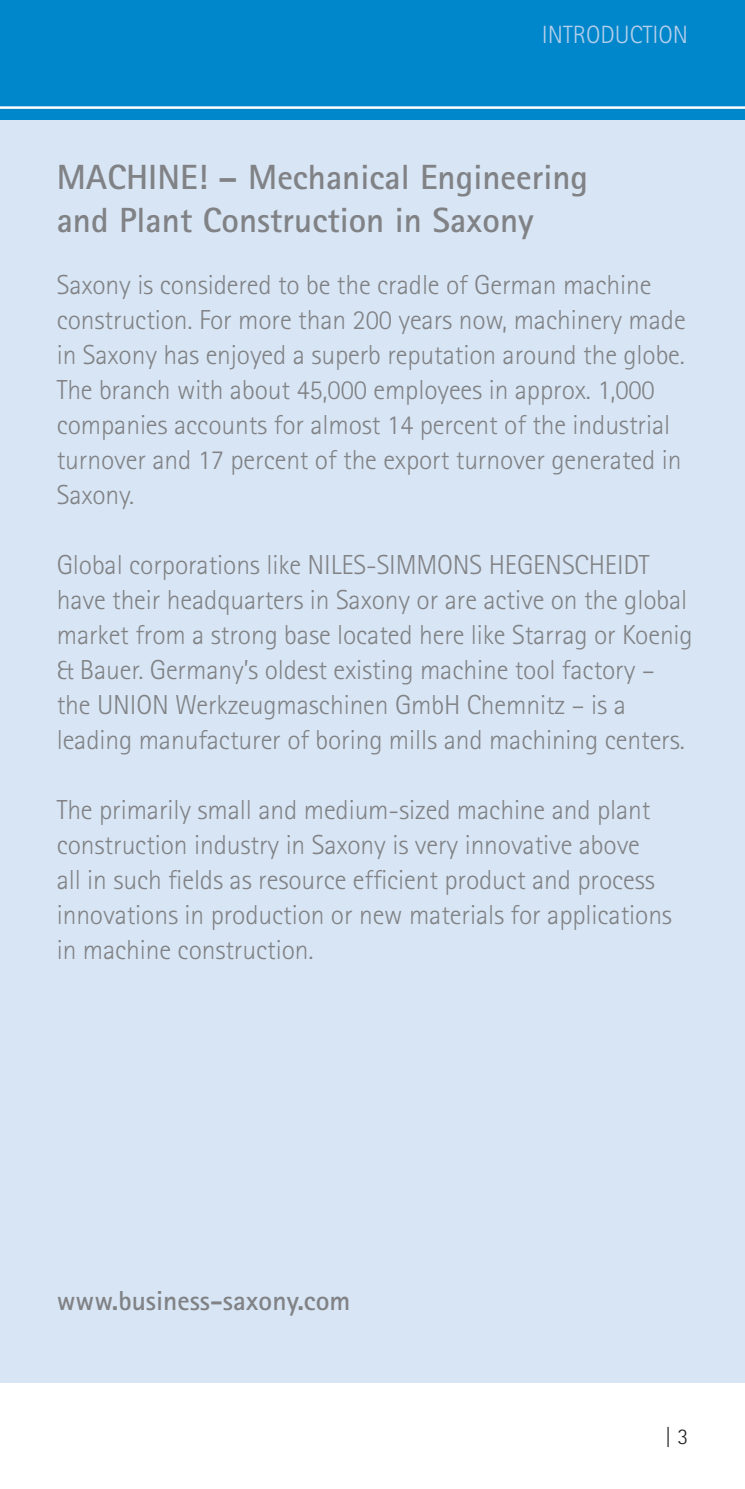
<style>
.page{position:relative;width:745px;height:1489px;background:#fff}
.page>*{position:absolute;margin:0;border:0;box-sizing:border-box;transform-origin:0 0}
.t1{font:700 35px "Rotis Sans Serif";color:#808285}
.t2{font:300 27.5px/35px "Rotis Sans Serif";letter-spacing:-.005em;color:#808285}
.t3{font:700 27.5px "Rotis Sans Serif";color:#808285}
.t4{font:300 25px "Rotis Sans Serif";color:#b4cfeb}
.t5{font:300 22.5px "Rotis Sans Serif";color:#231f20}
</style>
<div class="page">
<div style="left:0;top:0;width:744px;height:120px;background:#0086cb"></div>
<hr style="left:0;top:106px;width:744px;height:3px;background:#fff">
<div style="left:0;top:120px;width:744px;height:1262px;background:#d8e5f4"></div>
<p class="t4" style="left:541px;top:21px;width:148px">INTRODUCTION</p>
<p class="t1" style="left:57px;top:155px;width:532px">MACHINE! – Mechanical Engineering</p>
<p class="t1" style="left:57px;top:197px;width:478px">and Plant Construction in Saxony</p>
<p class="t2" style="left:57px;top:267px;width:630px">Saxony is considered to be the cradle of German machine construction. For more than 200 years now, machinery made in Saxony has enjoyed a superb reputation around the globe.<br>The branch with about 45,000 employees in approx. 1,000 companies accounts for almost 14 percent of the industrial turnover and 17 percent of the export turnover generated in Saxony.</p>
<p class="t2" style="left:57px;top:547px;width:637px">Global corporations like NILES-SIMMONS HEGENSCHEIDT have their headquarters in Saxony or are active on the global market from a strong base located here like Starrag or Koenig &amp; Bauer. Germany’s oldest existing machine tool factory –</p>
<p class="t2" style="left:57px;top:687px;width:570px">the UNION Werkzeugmaschinen GmbH Chemnitz – is a</p>
<p class="t2" style="left:57px;top:722px;width:629px">leading manufacturer of boring mills and machining centers.</p>
<p class="t2" style="left:57px;top:792px;width:616px">The primarily small and medium-sized machine and plant construction industry in Saxony is very innovative above<br>all in such fields as resource efficient product and process innovations in production or new materials for applications</p>
<p class="t2" style="left:57px;top:932px;width:258px">in machine construction.</p>
<p class="t3" style="left:57px;top:1282px;width:295px">www.business-saxony.com</p>
<p class="t5" style="left:664px;top:1423px;width:25px">| 3</p>
</div>
